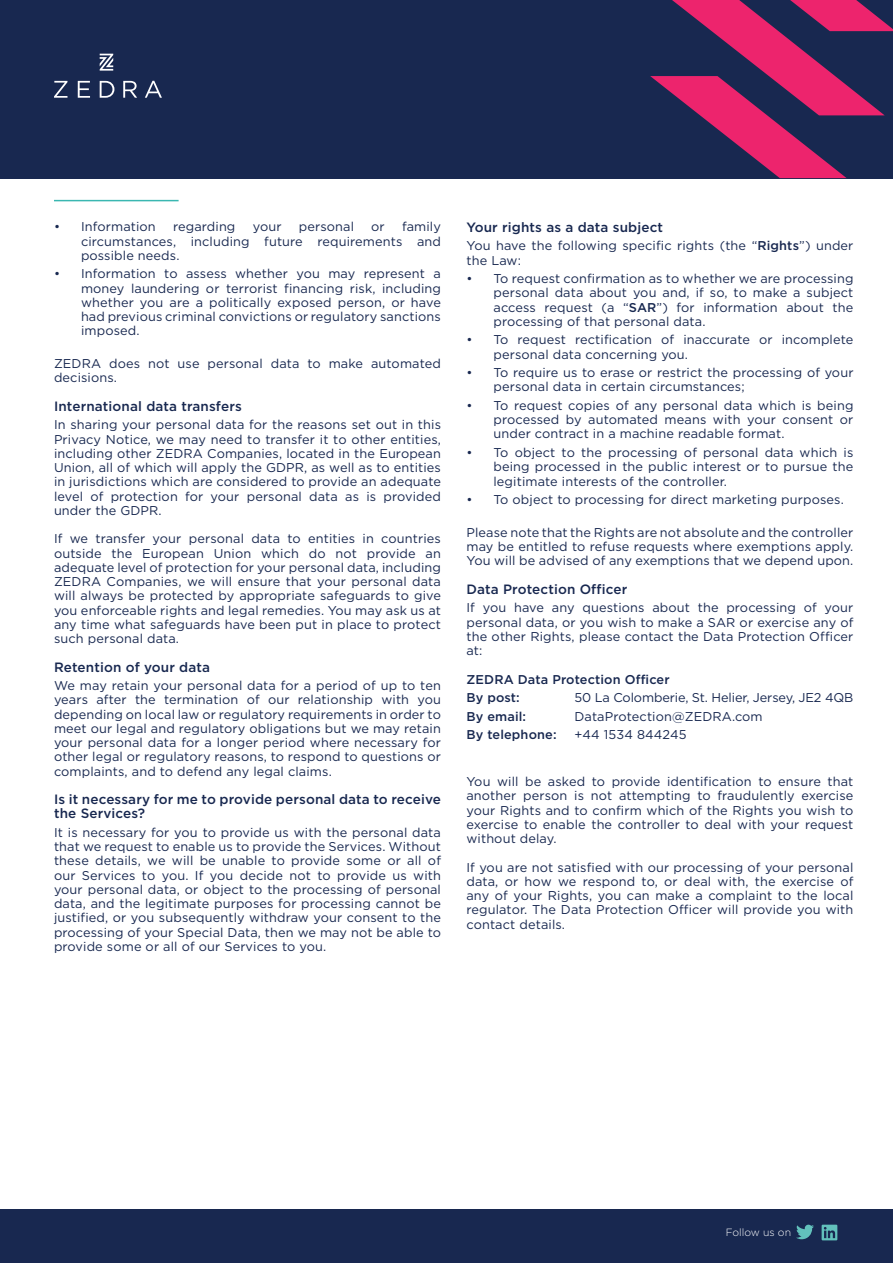
<style>
.page{position:relative;width:893px;height:1263px;background:#fff}
.page>*{position:absolute;margin:0;border:0;box-sizing:border-box;transform-origin:0 0}
.t1{font:500 13.5px/14.2px "Gotham";letter-spacing:.01em;color:#182850}
.t2{font:12.75px/14.2px "Gotham";letter-spacing:.01em;color:#182850;text-align:justify}
.t3{font:500 12.75px/18.5px "Gotham";letter-spacing:.01em;color:#182850}
.t4{font:12.75px "Gotham";letter-spacing:-.01em;color:#182850}
.t5{font:300 10.5px "Gotham";color:#fff}
.s1{font-weight:500}
.s2{font-weight:500;color:#fff}
</style>
<div class="page">
<div style="left:0;top:0;width:893px;height:179px;background:#182850"></div>
<svg style="left:650px;top:0;width:243px;height:178px"></svg>
<svg style="left:54px;top:81px;width:108px;height:17px"></svg>
<svg style="left:100px;top:54px;width:13px;height:17px"></svg>
<hr style="left:54px;top:200px;width:125px;height:1px;background:#3ab7b1">
<div style="left:0;top:1209px;width:893px;height:54px;background:#182850"></div>
<svg style="left:796px;top:1225px;width:18px;height:14px"></svg>
<svg style="left:822px;top:1225px;width:15px;height:15px"></svg>
<p class="t2" style="left:81px;top:219px;width:361px;text-indent:321px">family circumstances, including future requirements and possible needs.</p>
<p class="t2" style="left:81px;top:266px;width:361px;text-indent:-27px">• Information to assess whether you may represent a money laundering or terrorist financing risk, including whether you are a politically exposed person, or have had previous criminal convictions or regulatory sanctions imposed.</p>
<p class="t2" style="left:54px;top:356px;width:388px">ZEDRA does not use personal data to make automated decisions.</p>
<p class="t1" style="left:54px;top:399px;width:189px">International data transfers</p>
<p class="t2" style="left:54px;top:417px;width:388px">In sharing your personal data for the reasons set out in this Privacy Notice, we may need to transfer it to other entities, including other ZEDRA Companies, located in the European Union, all of which will apply the GDPR, as well as to entities in jurisdictions which are considered to provide an adequate level of protection for your personal data as is provided under the GDPR.</p>
<p class="t2" style="left:54px;top:531px;width:388px">If we transfer your personal data to entities in countries outside the European Union which do not provide an adequate level of protection for your personal data, including ZEDRA Companies, we will ensure that your personal data will always be protected by appropriate safeguards to give you enforceable rights and legal remedies. You may ask us at any time what safeguards have been put in place to protect such personal data.</p>
<p class="t1" style="left:54px;top:659px;width:158px">Retention of your data</p>
<p class="t2" style="left:54px;top:678px;width:388px">We may retain your personal data for a period of up to ten years after the termination of our relationship with you depending on local law or regulatory requirements in order to meet our legal and regulatory obligations but we may retain your personal data for a longer period where necessary for other legal or regulatory reasons, to respond to questions or complaints, and to defend any legal claims.</p>
<p class="t1" style="left:54px;top:792px;width:388px">Is it necessary for me to provide personal data to receive the Services?</p>
<p class="t2" style="left:54px;top:825px;width:388px">It is necessary for you to provide us with the personal data that we request to enable us to provide the Services. Without these details, we will be unable to provide some or all of our Services to you. If you decide not to provide us with your personal data, or object to the processing of personal data, and the legitimate purposes for processing cannot be justified, or you subsequently withdraw your consent to the processing of your Special Data, then we may not be able to provide some or all of our Services to you.</p>
<p class="t2" style="left:54px;top:219px;width:103px">• Information</p>
<p class="t2" style="left:173px;top:219px;width:64px">regarding</p>
<p class="t2" style="left:253px;top:219px;width:30px">your</p>
<p class="t2" style="left:299px;top:219px;width:57px">personal</p>
<p class="t2" style="left:371px;top:219px;width:15px">or</p>
<p class="t1" style="left:466px;top:220px;width:198px">Your rights as a data subject</p>
<p class="t2" style="left:466px;top:238px;width:388px">You have the following specific rights (the “<span class="s1">Rights</span>”) under the Law:</p>
<p class="t2" style="left:493px;top:271px;width:361px;text-indent:-27px">• To request confirmation as to whether we are processing personal data about you and, if so, to make a subject access request (a “<span class="s1">SAR</span>”) for information about the processing of that personal data.</p>
<p class="t2" style="left:493px;top:333px;width:361px;text-indent:-27px">• To request rectification of inaccurate or incomplete personal data concerning you.</p>
<p class="t2" style="left:493px;top:365px;width:361px;text-indent:-27px">• To require us to erase or restrict the processing of your personal data in certain circumstances;</p>
<p class="t2" style="left:493px;top:398px;width:361px;text-indent:-27px">• To request copies of any personal data which is being processed by automated means with your consent or under contract in a machine readable format.</p>
<p class="t2" style="left:493px;top:445px;width:361px;text-indent:-27px">• To object to the processing of personal data which is being processed in the public interest or to pursue the legitimate interests of the controller.</p>
<p class="t2" style="left:466px;top:492px;width:379px">• To object to processing for direct marketing purposes.</p>
<p class="t2" style="left:466px;top:525px;width:388px">Please note that the Rights are not absolute and the controller may be entitled to refuse requests where exemptions apply.<br>You will be advised of any exemptions that we depend upon.</p>
<p class="t1" style="left:466px;top:582px;width:162px">Data Protection Officer</p>
<p class="t2" style="left:466px;top:600px;width:388px">If you have any questions about the processing of your personal data, or you wish to make a SAR or exercise any of the other Rights, please contact the Data Protection Officer at:</p>
<p class="t3" style="left:466px;top:670px;width:205px">ZEDRA Data Protection Officer<br>By post:</p>
<p class="t4" style="left:574px;top:689px;width:280px">50 La Colomberie, St. Helier, Jersey, JE2 4QB</p>
<p class="t3" style="left:466px;top:707px;width:61px">By email:</p>
<p class="t2" style="left:574px;top:709px;width:190px">DataProtection@ZEDRA.com</p>
<p class="t3" style="left:466px;top:725px;width:92px">By telephone:</p>
<p class="t2" style="left:574px;top:727px;width:113px">+44 1534 844245</p>
<p class="t2" style="left:466px;top:774px;width:388px">You will be asked to provide identification to ensure that another person is not attempting to fraudulently exercise your Rights and to confirm which of the Rights you wish to exercise to enable the controller to deal with your request without delay.</p>
<p class="t2" style="left:466px;top:859px;width:388px">If you are not satisfied with our processing of your personal data, or how we respond to, or deal with, the exercise of any of your Rights, you can make a complaint to the local regulator. The Data Protection Officer will provide you with contact details.<span class="s2">vices</span></p>
<p class="t5" style="left:726px;top:1225px;width:67px">Follow us on</p>
</div>
